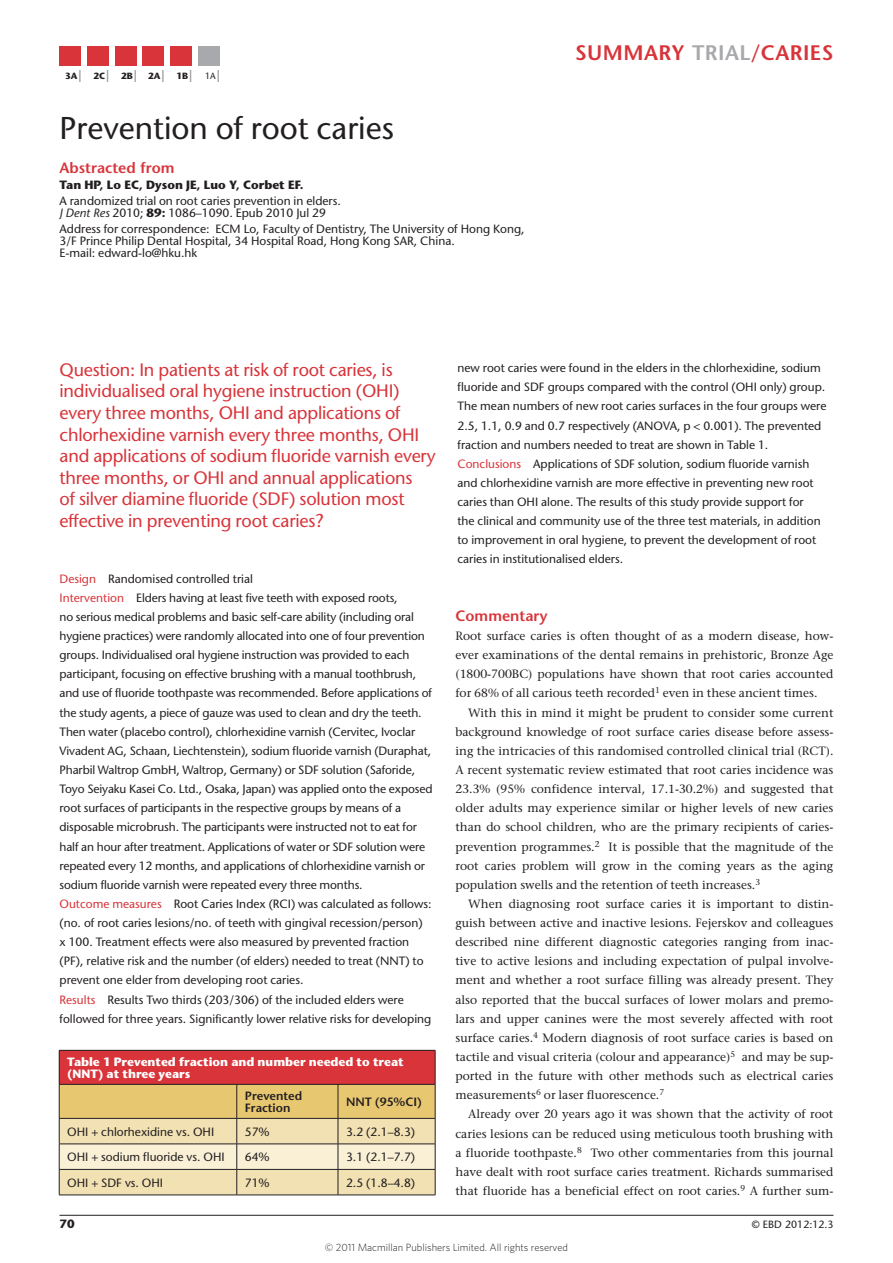
<style>
.page{position:relative;width:893px;height:1263px;background:#fff}
.page>*{position:absolute;margin:0;border:0;box-sizing:border-box;transform-origin:0 0}
.Normal__Web{font:500 31.5px "Stone Sans Std";color:#231f20}
.t1{font:600 21px "Stone Sans Std";letter-spacing:.02em;color:#d8343a}
.SUMMARY_QUESTION{font:500 18px/21.6px "Stone Sans Std";letter-spacing:-.01em;color:#d8343a}
.SIDEHEAD{font:600 15px "Stone Sans Std";color:#d8343a}
.ABSTRACT{font:500 12px/19.2px "Stone Sans Std";color:#231f20}
.COMMENTARY_TEXT{font:500 12px/19.2px "Stone Serif Std";color:#231f20;text-align:justify}
.COMMENTARY_TEXT_FULL{font:500 12px/19.2px "Stone Serif Std";color:#231f20;text-align:justify}
.Body_Text{font:500 12px "Stone Sans Std";color:#231f20}
.Normal__Web-2{font:500 12px/12px "Stone Sans Std";color:#231f20}
.Body_Text-2{font:700 12px/12px "Stone Sans Std";color:#fff}
.Normal__Web-3{font:700 12px "Stone Sans Std";color:#231f20}
.Body_Text-3{font:600 12px/12px "Stone Sans Std";color:#231f20}
.t2{font:300 10.5px "Whitney";color:#231f20}
.t3{font:500 10.5px "Stone Sans Std";color:#231f20}
.t4{font:700 9px "Stone Sans Std";color:#231f20}
.t5{font:500 9px "Stone Sans Std";color:#231f20}
.s1{font-size:12px;color:#939598}
.s2{font-weight:700;font-size:12px;color:#939598}
.s3{font-style:italic}
.s4{font-weight:700}
.s5{color:#a8a9ad}
.s6{color:#d8343a}
</style>
<div class="page">
<div style="left:60px;top:46px;width:21px;height:20px;background:#d8343a"></div>
<div style="left:87px;top:46px;width:21px;height:20px;background:#d8343a"></div>
<div style="left:115px;top:46px;width:21px;height:20px;background:#d8343a"></div>
<div style="left:143px;top:46px;width:21px;height:20px;background:#d8343a"></div>
<div style="left:198px;top:46px;width:21px;height:20px;background:#a8a9ad"></div>
<div style="left:170px;top:46px;width:21px;height:20px;background:#d8343a"></div>
<hr style="left:60px;top:1215px;width:773px;height:1px;background:#231f20">
<div style="left:59px;top:1050px;width:376px;height:34px;background:#d8343a"></div>
<hr style="left:59px;top:1050px;width:178px;height:1px;background:#231f20">
<hr style="left:237px;top:1050px;width:101px;height:1px;background:#231f20">
<hr style="left:338px;top:1050px;width:97px;height:1px;background:#231f20">
<hr style="left:59px;top:1195px;width:178px;height:1px;background:#231f20">
<hr style="left:237px;top:1195px;width:101px;height:1px;background:#231f20">
<hr style="left:338px;top:1195px;width:97px;height:1px;background:#231f20">
<hr style="left:59px;top:1050px;width:1px;height:34px;background:#231f20">
<hr style="left:435px;top:1050px;width:1px;height:34px;background:#231f20">
<svg style="left:59px;top:1084px;width:377px;height:111px;background:#e6d2a0"></svg>
<p class="t4" style="left:65px;top:70px;width:19px">3A<span class="s1">|</span></p>
<p class="t4" style="left:93px;top:70px;width:18px">2C<span class="s1">|</span></p>
<p class="t4" style="left:121px;top:70px;width:18px">2B<span class="s1">|</span></p>
<p class="t4" style="left:148px;top:70px;width:19px">2A<span class="s1">|</span></p>
<p class="t4" style="left:176px;top:70px;width:18px">1B<span class="s1">|</span></p>
<p class="t5" style="left:205px;top:70px;width:17px">1A<span class="s2">|</span></p>
<p class="Normal__Web" style="left:60px;top:109px;width:336px">Prevention of root caries</p>
<p class="SIDEHEAD" style="left:60px;top:158px;width:117px">Abstracted from</p>
<p class="Normal__Web-3" style="left:60px;top:177px;width:246px">Tan HP, Lo EC, Dyson JE, Luo Y, Corbet EF.</p>
<p class="Normal__Web-2" style="left:60px;top:195px;width:283px">A randomized trial on root caries prevention in elders.<br><span class="s3">J Dent Res</span> 2010; <span class="s4">89:</span> 1086–1090. Epub 2010 Jul 29</p>
<p class="ABSTRACT" style="left:60px;top:223px;width:467px;line-height:12px">Address for correspondence: ECM Lo, Faculty of Dentistry, The University of Hong Kong,<br>3/F Prince Philip Dental Hospital, 34 Hospital Road, Hong Kong SAR, China.<br>E-mail: edward-lo@hku.hk</p>
<p class="t1" style="left:575px;top:40px;width:260px">SUMMARY <span class="s5">TRIAL</span>/CARIES</p>
<p class="t1" style="left:685px;top:45px;width:149px">ORAL CANCER</p>
<p class="SUMMARY_QUESTION" style="left:60px;top:359px;width:378px">Question: In patients at risk of root caries, is individualised oral hygiene instruction (OHI) every three months, OHI and applications of chlorhexidine varnish every three months, OHI and applications of sodium fluoride varnish every three months, or OHI and annual applications<br>of silver diamine fluoride (SDF) solution most effective in preventing root caries?</p>
<p class="ABSTRACT" style="left:60px;top:569px;width:195px"><span class="s6">Design</span> Randomised controlled trial</p>
<p class="ABSTRACT" style="left:60px;top:588px;width:374px"><span class="s6">Intervention</span> Elders having at least five teeth with exposed roots,<br>no serious medical problems and basic self-care ability (including oral hygiene practices) were randomly allocated into one of four prevention groups. Individualised oral hygiene instruction was provided to each participant, focusing on effective brushing with a manual toothbrush, and use of fluoride toothpaste was recommended. Before applications of the study agents, a piece of gauze was used to clean and dry the teeth.<br>Then water (placebo control), chlorhexidine varnish (Cervitec, Ivoclar Vivadent AG, Schaan, Liechtenstein), sodium fluoride varnish (Duraphat, Pharbil Waltrop GmbH, Waltrop, Germany) or SDF solution (Saforide, Toyo Seiyaku Kasei Co. Ltd., Osaka, Japan) was applied onto the exposed root surfaces of participants in the respective groups by means of a disposable microbrush. The participants were instructed not to eat for half an hour after treatment. Applications of water or SDF solution were repeated every 12 months, and applications of chlorhexidine varnish or sodium fluoride varnish were repeated every three months.</p>
<p class="ABSTRACT" style="left:60px;top:894px;width:374px"><span class="s6">Outcome measures</span> Root Caries Index (RCI) was calculated as follows: (no. of root caries lesions/no. of teeth with gingival recession/person) x 100. Treatment effects were also measured by prevented fraction (PF), relative risk and the number (of elders) needed to treat (NNT) to prevent one elder from developing root caries.</p>
<p class="ABSTRACT" style="left:60px;top:990px;width:373px"><span class="s6">Results</span> Results Two thirds (203/306) of the included elders were followed for three years. Significantly lower relative risks for developing</p>
<p class="Body_Text-2" style="left:67px;top:1055px;width:338px">Table 1 Prevented fraction and number needed to treat (NNT) at three years</p>
<p class="Body_Text-3" style="left:245px;top:1089px;width:59px">Prevented<br>Fraction</p>
<p class="Body_Text-3" style="left:346px;top:1095px;width:77px">NNT (95%CI)</p>
<p class="Body_Text" style="left:67px;top:1124px;width:148px">OHI + chlorhexidine vs. OHI</p>
<p class="Body_Text" style="left:245px;top:1124px;width:26px">57%</p>
<p class="Body_Text" style="left:346px;top:1124px;width:71px">3.2 (2.1–8.3)</p>
<p class="Body_Text" style="left:67px;top:1150px;width:159px">OHI + sodium fluoride vs. OHI</p>
<p class="Body_Text" style="left:245px;top:1150px;width:26px">64%</p>
<p class="Body_Text" style="left:346px;top:1150px;width:71px">3.1 (2.1–7.7)</p>
<p class="Body_Text" style="left:67px;top:1175px;width:97px">OHI + SDF vs. OHI</p>
<p class="Body_Text" style="left:245px;top:1175px;width:26px">71%</p>
<p class="Body_Text" style="left:346px;top:1175px;width:71px">2.5 (1.8–4.8)</p>
<p class="ABSTRACT" style="left:457px;top:358px;width:370px">new root caries were found in the elders in the chlorhexidine, sodium fluoride and SDF groups compared with the control (OHI only) group.<br>The mean numbers of new root caries surfaces in the four groups were 2.5, 1.1, 0.9 and 0.7 respectively (ANOVA, p &lt; 0.001). The prevented fraction and numbers needed to treat are shown in Table 1.</p>
<p class="ABSTRACT" style="left:457px;top:454px;width:365px"><span class="s6">Conclusions</span> Applications of SDF solution, sodium fluoride varnish and chlorhexidine varnish are more effective in preventing new root caries than OHI alone. The results of this study provide support for the clinical and community use of the three test materials, in addition to improvement in oral hygiene, to prevent the development of root caries in institutionalised elders.</p>
<p class="SIDEHEAD" style="left:455px;top:607px;width:93px">Commentary</p>
<p class="COMMENTARY_TEXT_FULL" style="left:455px;top:626px;width:379px">Root surface caries is often thought of as a modern disease, how&shy;ever examinations of the dental remains in prehistoric, Bronze Age (1800-700BC) populations have shown that root caries accounted for 68% of all carious teeth recorded<sup>1</sup> even in these ancient times.</p>
<p class="COMMENTARY_TEXT" style="left:455px;top:703px;width:379px;text-indent:13px">With this in mind it might be prudent to consider some current background knowledge of root surface caries disease before assess&shy;ing the intricacies of this randomised controlled clinical trial (RCT).<br>A recent systematic review estimated that root caries incidence was 23.3% (95% confidence interval, 17.1-30.2%) and suggested that older adults may experience similar or higher levels of new caries than do school children, who are the primary recipients of caries&shy;prevention programmes.<sup>2</sup> It is possible that the magnitude of the root caries problem will grow in the coming years as the aging population swells and the retention of teeth increases.<sup>3</sup></p>
<p class="COMMENTARY_TEXT" style="left:455px;top:894px;width:379px;text-indent:13px">When diagnosing root surface caries it is important to distin&shy;guish between active and inactive lesions. Fejerskov and colleagues described nine different diagnostic categories ranging from inac&shy;tive to active lesions and including expectation of pulpal involve&shy;ment and whether a root surface filling was already present. They also reported that the buccal surfaces of lower molars and premo&shy;lars and upper canines were the most severely affected with root surface caries.<sup>4</sup> Modern diagnosis of root surface caries is based on tactile and visual criteria (colour and appearance)<sup>5</sup> and may be sup&shy;ported in the future with other methods such as electrical caries measurements<sup>6</sup> or laser fluorescence.<sup>7</sup></p>
<p class="COMMENTARY_TEXT" style="left:455px;top:1105px;width:379px;text-indent:13px">Already over 20 years ago it was shown that the activity of root caries lesions can be reduced using meticulous tooth brushing with a fluoride toothpaste.<sup>8</sup> Two other commentaries from this journal have dealt with root surface caries treatment. Richards summarised that fluoride has a beneficial effect on root caries.<sup>9</sup> A further sum-</p>
<p class="Normal__Web-3" style="left:60px;top:1217px;width:17px">70</p>
<p class="t3" style="left:752px;top:1218px;width:83px">© EBD 2012:12.3</p>
<p class="t2" style="left:325px;top:1240px;width:245px">© 2011 Macmillan Publishers Limited. All rights reserved</p>
</div>
